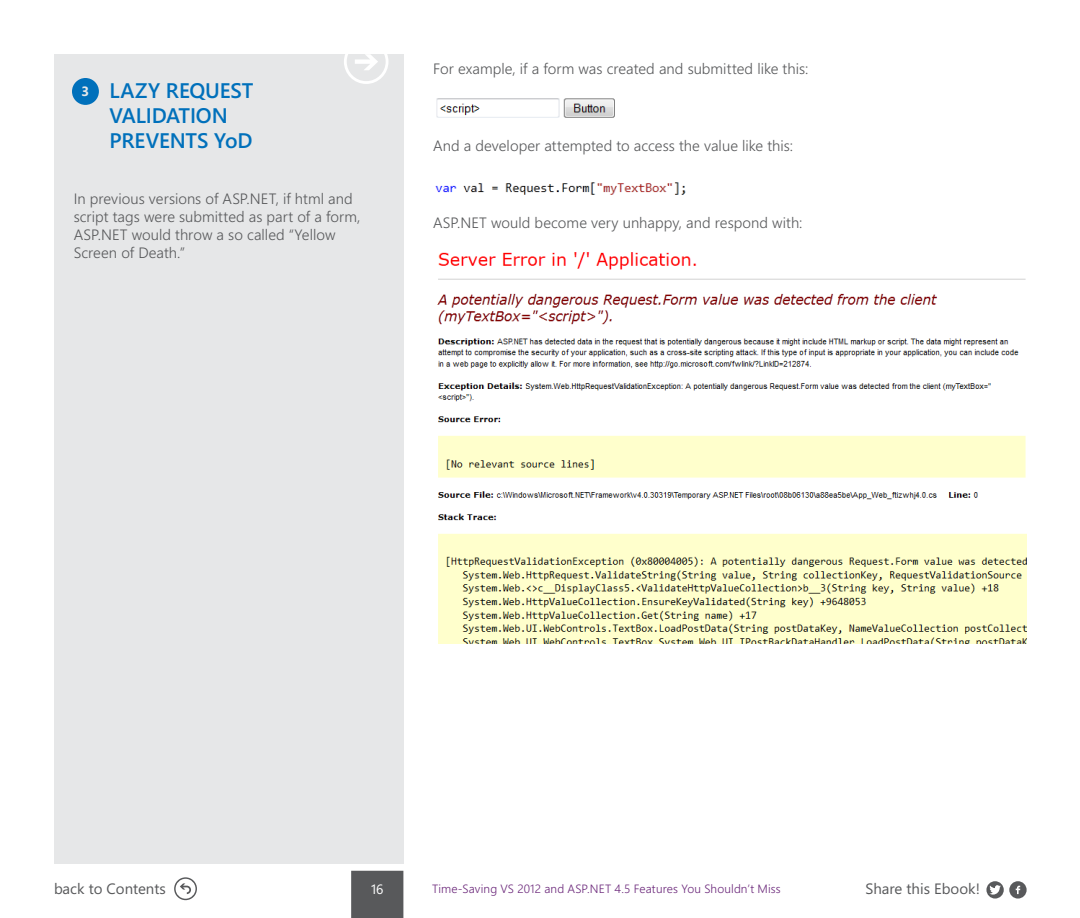
<style>
.page{position:relative;width:1080px;height:918px;background:#fff}
.page>*{position:absolute;margin:0;border:0;box-sizing:border-box;transform-origin:0 0}
.t1{font:600 21px/25.2px "Segoe WP";letter-spacing:-.005em;color:#0070bb}
.t2{font:300 15px/18px "Segoe WP";letter-spacing:.005em;color:#58595b}
.t3{font:15px "Segoe WP";color:#58595b}
.t4{font:13.5px "Segoe WP";color:#fff}
.t5{font:700 13.5px "Segoe WP";color:#e6e7e8}
.t6{font:300 12px "Segoe WP";letter-spacing:.01em;color:#6c297b}
</style>
<div class="page">
<div style="left:54px;top:54px;width:349px;height:810px;background:#e6e7e8"></div>
<svg style="left:344px;top:54px;width:45px;height:30px"></svg>
<img style="left:436px;top:98px;width:179px;height:20px">
<div style="left:351px;top:871px;width:52px;height:47px;background:#58595b"></div>
<svg style="left:986px;top:881px;width:18px;height:18px"></svg>
<svg style="left:989px;top:885px;width:12px;height:10px"></svg>
<svg style="left:1009px;top:881px;width:18px;height:18px"></svg>
<svg style="left:1016px;top:886px;width:4px;height:8px"></svg>
<svg style="left:174px;top:877px;width:23px;height:23px"></svg>
<div style="left:72px;top:78px;width:27px;height:27px;background:#0070bb;border-radius:50%"></div>
<img style="left:435px;top:182px;width:251px;height:13px">
<img style="left:437px;top:252px;width:589px;height:392px">
<p class="t5" style="left:82px;top:82px;width:9px">3</p>
<h1 class="t1" style="left:110px;top:77px;width:145px">LAZY REQUEST<br>VALIDATION<br>PREVENTS YoD</h1>
<p class="t2" style="left:74px;top:189px;width:288px">In previous versions of ASP.NET, if html and script tags were submitted as part of a form, ASP.NET would throw a so called “Yellow Screen of Death.”</p>
<p class="t2" style="left:433px;top:59px;width:377px">For example, if a form was created and submitted like this:</p>
<p class="t2" style="left:433px;top:136px;width:362px">And a developer attempted to access the value like this:</p>
<p class="t2" style="left:433px;top:213px;width:371px">ASP.NET would become very unhappy, and respond with:</p>
<p class="t3" style="left:54px;top:879px;width:113px">back to Contents</p>
<p class="t4" style="left:371px;top:880px;width:14px">16</p>
<p class="t6" style="left:432px;top:881px;width:350px">Time-Saving VS 2012 and ASP.NET 4.5 Features You Shouldn’t Miss</p>
<p class="t3" style="left:866px;top:878px;width:116px">Share this Ebook!</p>
</div>
